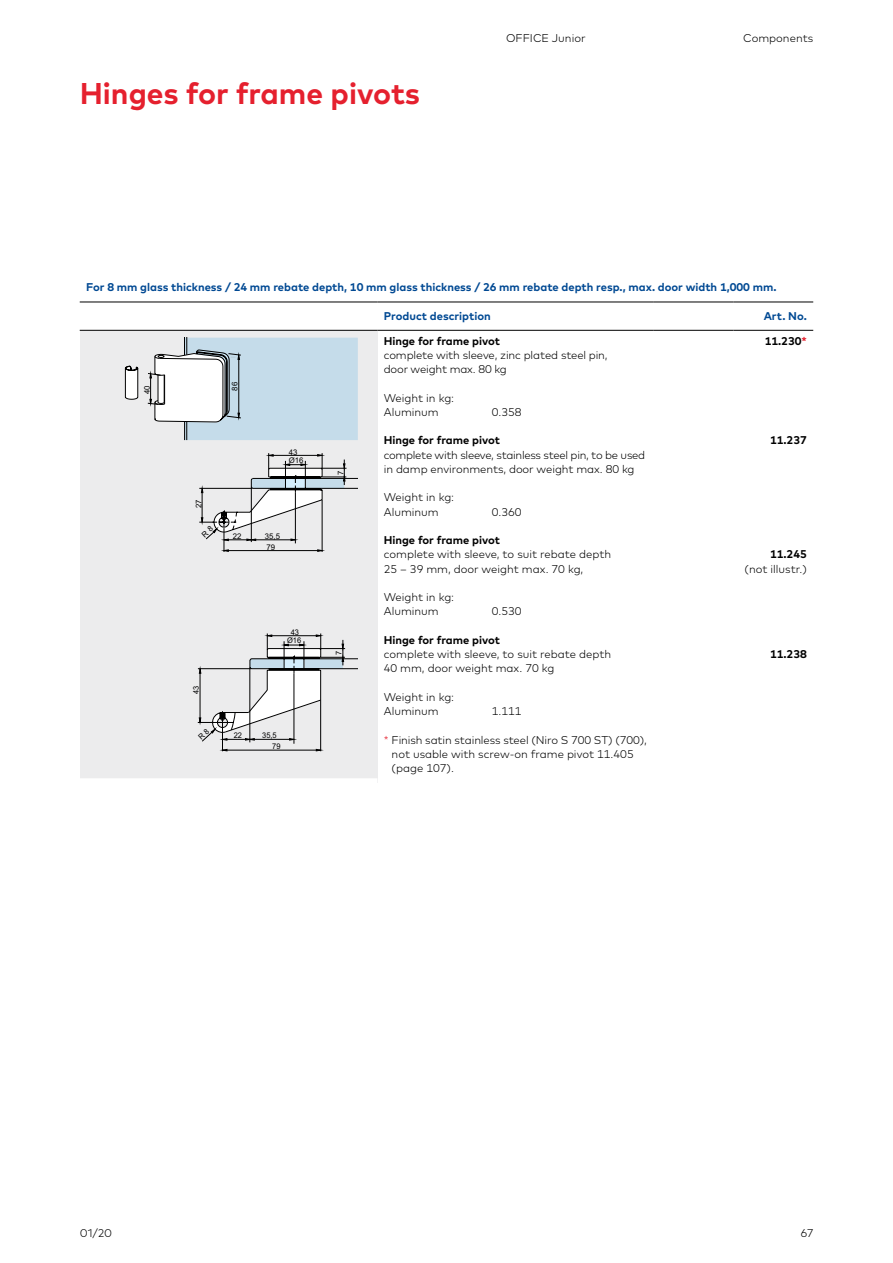
<style>
.page{position:relative;width:893px;height:1263px;background:#fff}
.page>*{position:absolute;margin:0;border:0;box-sizing:border-box;transform-origin:0 0}
.t1{font:700 30px "Mark Pro";color:#e5202e}
.t2{font:300 11.25px/14.2px "Mark Pro";letter-spacing:-.005em;color:#000}
.t3{font:700 11.25px "Mark Pro";color:#004993}
.t4{font:700 11.25px "Mark Pro";color:#000}
.t5{font:300 11.25px/14.2px "Mark Pro";letter-spacing:-.025em;color:#000}
.t6{font:7.8px/8.4px "Arial";color:#000}
.t7{font:7.8px/10.9px "Arial";color:#000;scale:.96 1}
.s1{color:#e5202e}
</style>
<div class="page">
<div style="left:80px;top:330px;width:297px;height:453px;background:#ececed"></div>
<hr style="left:80px;top:302px;width:297px;height:1px;background:#000">
<hr style="left:377px;top:302px;width:277px;height:1px;background:#000">
<hr style="left:80px;top:330px;width:297px;height:1px;background:#000">
<hr style="left:377px;top:330px;width:277px;height:1px;background:#000">
<hr style="left:733px;top:302px;width:80px;height:1px;background:#000">
<hr style="left:733px;top:330px;width:80px;height:1px;background:#000">
<hr style="left:654px;top:302px;width:79px;height:1px;background:#000">
<hr style="left:654px;top:330px;width:79px;height:1px;background:#000">
<div style="left:80px;top:778px;width:297px;height:9px;background:#fff"></div>
<svg style="left:197px;top:633px;width:161px;height:119px"></svg>
<svg style="left:125px;top:338px;width:233px;height:214px"></svg>
<h1 class="t1" style="left:80px;top:70px;width:342px">Hinges for frame pivots</h1>
<p class="t2" style="left:506px;top:30px;width:81px">OFFICE Junior</p>
<p class="t2" style="left:743px;top:30px;width:72px">Components</p>
<p class="t3" style="left:86px;top:279px;width:692px">For 8 mm glass thickness / 24 mm rebate depth, 10 mm glass thickness / 26 mm rebate depth resp., max. door width 1,000 mm.</p>
<p class="t3" style="left:384px;top:307px;width:108px">Product description</p>
<p class="t3" style="left:764px;top:307px;width:45px">Art. No.</p>
<p class="t6" style="left:143px;top:394px;width:10px;rotate:-90deg">40</p>
<p class="t6" style="left:231px;top:391px;width:10px;rotate:-90deg">86</p>
<p class="t6" style="left:195px;top:508px;width:10px;rotate:-90deg">27</p>
<p class="t6" style="left:289px;top:448px;width:16px">43<br>Ø16</p>
<p class="t6" style="left:233px;top:532px;width:10px">22</p>
<p class="t6" style="left:265px;top:531px;width:17px;line-height:11.1px">35,5<br>79</p>
<p class="t7" style="left:191px;top:694px;width:10px;rotate:-90deg">43</p>
<p class="t7" style="left:287px;top:628px;width:16px;line-height:8.2px;text-align:center">43<br>Ø16</p>
<p class="t7" style="left:234px;top:730px;width:10px">22</p>
<p class="t7" style="left:272px;top:730px;width:10px;text-indent:-10px">35,5<br>79</p>
<p class="t6" style="left:337px;top:475px;width:6px;rotate:-90deg">7</p>
<p class="t7" style="left:333px;top:654px;width:6px;rotate:-90deg">7</p>
<p class="t4" style="left:384px;top:332px;width:118px">Hinge for frame pivot</p>
<p class="t2" style="left:384px;top:347px;width:225px">complete with sleeve, zinc plated steel pin, door weight max. 80 kg</p>
<p class="t2" style="left:384px;top:390px;width:72px">Weight in kg:<br>Aluminum</p>
<p class="t2" style="left:492px;top:404px;width:31px">0.358</p>
<p class="t4" style="left:384px;top:432px;width:118px">Hinge for frame pivot</p>
<p class="t5" style="left:384px;top:447px;width:263px">complete with sleeve, stainless steel pin, to be used in damp environments, door weight max. 80 kg</p>
<p class="t2" style="left:384px;top:489px;width:72px">Weight in kg:<br>Aluminum</p>
<p class="t2" style="left:492px;top:504px;width:31px">0.360</p>
<p class="t4" style="left:384px;top:531px;width:118px">Hinge for frame pivot</p>
<p class="t2" style="left:384px;top:546px;width:229px">complete with sleeve, to suit rebate depth<br>25 – 39 mm, door weight max. 70 kg,</p>
<p class="t2" style="left:384px;top:589px;width:72px">Weight in kg:<br>Aluminum</p>
<p class="t2" style="left:492px;top:603px;width:31px">0.530</p>
<p class="t4" style="left:384px;top:631px;width:118px">Hinge for frame pivot</p>
<p class="t2" style="left:384px;top:646px;width:229px">complete with sleeve, to suit rebate depth<br>40 mm, door weight max. 70 kg</p>
<p class="t2" style="left:384px;top:689px;width:72px">Weight in kg:<br>Aluminum</p>
<p class="t2" style="left:492px;top:703px;width:31px">1.111</p>
<p class="t2" style="left:392px;top:732px;width:257px;text-indent:-8px"><span class="s1">*</span> Finish satin stainless steel (Niro S 700 ST) (700), not usable with screw-on frame pivot 11.405 (page 107).</p>
<p class="t4" style="left:765px;top:332px;width:44px">11.230<span class="s1">*</span></p>
<p class="t4" style="left:770px;top:432px;width:38px">11.237</p>
<p class="t4" style="left:770px;top:546px;width:38px">11.245</p>
<p class="t2" style="left:745px;top:561px;width:64px">(not illustr.)</p>
<p class="t4" style="left:770px;top:646px;width:38px">11.238</p>
<p class="t2" style="left:80px;top:1225px;width:34px">01/20</p>
<p class="t2" style="left:801px;top:1225px;width:14px">67</p>
</div>
